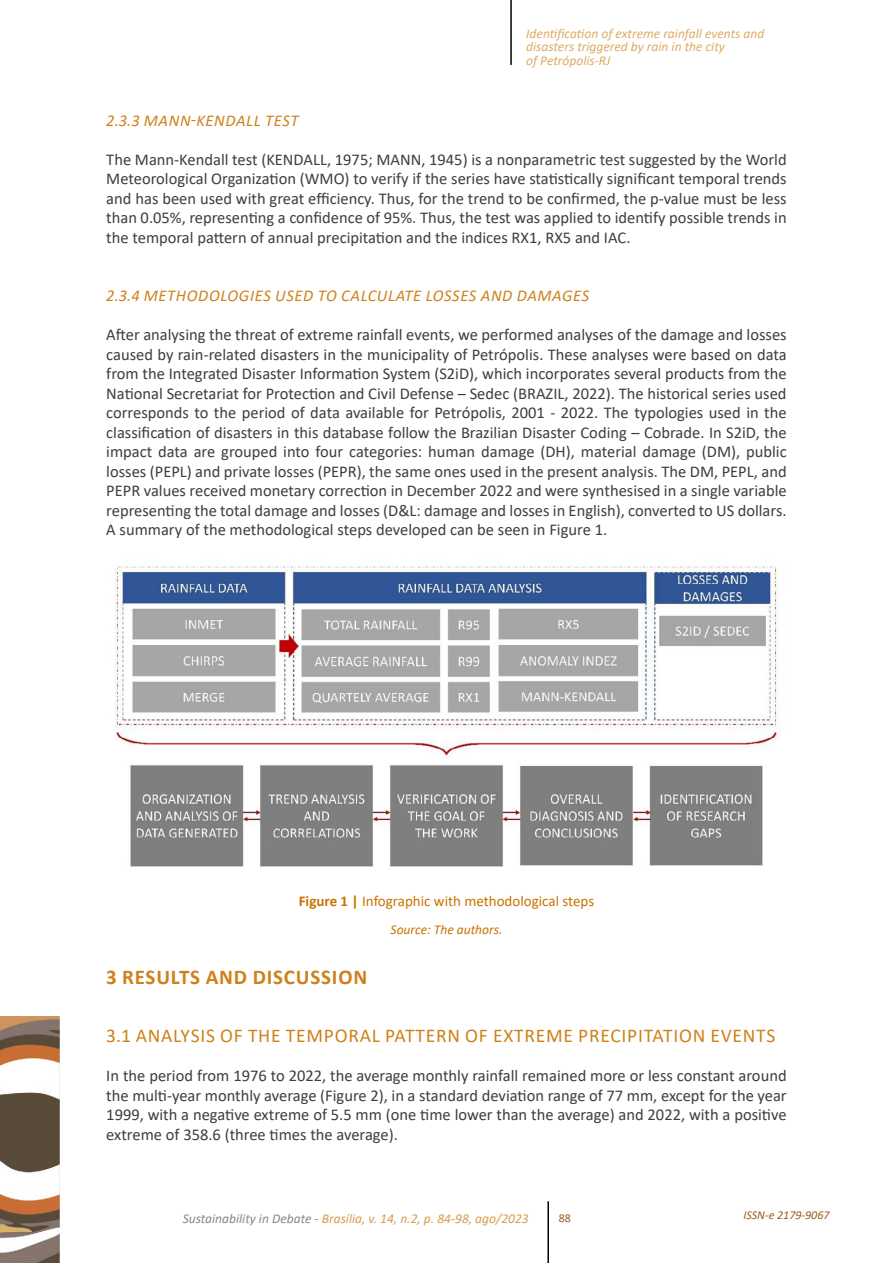
<style>
.page{position:relative;width:893px;height:1263px;background:#fff}
.page>*{position:absolute;margin:0;border:0;box-sizing:border-box;transform-origin:0 0}
.t1{font:700 21px "Calibri";letter-spacing:.04em;color:#ce811a}
.t2{font:19.5px "Calibri";letter-spacing:.04em;color:#ce811a}
.t3{font:16.5px/19.5px "Calibri";color:#3e3d40;text-align:justify}
.t4{font:italic 16.5px "Calibri";letter-spacing:.04em;color:#ce811a}
.t5{font:15px "Calibri";color:#c97300}
.t6{font:italic 13.5px/13.5px "Calibri";color:#dfab66}
.t7{font:italic 13.5px "Calibri";color:#d99d4d}
.t8{font:italic 13.5px "Calibri";color:#c97300}
.t9{font:italic 12px "Calibri";color:#995d19}
.t10{font:12px "Calibri";color:#995d19}
.s1{font-weight:700}
.s2{color:#87888a}
</style>
<div class="page">
<img style="left:0;top:1016px;width:60px;height:247px">
<hr style="left:510px;top:0;width:2px;height:65px;background:#000">
<hr style="left:547px;top:1201px;width:2px;height:62px;background:#000">
<img style="left:114px;top:566px;width:666px;height:301px">
<p class="t6" style="left:526px;top:26px;width:240px">Identification of extreme rainfall events and disasters triggered by rain in the city<br>of Petrópolis-RJ</p>
<p class="t4" style="left:106px;top:109px;width:194px">2.3.3 MANN-KENDALL TEST</p>
<p class="t3" style="left:106px;top:149px;width:682px">The Mann-Kendall test (KENDALL, 1975; MANN, 1945) is a nonparametric test suggested by the World Meteorological Organization (WMO) to verify if the series have statistically significant temporal trends and has been used with great efficiency. Thus, for the trend to be confirmed, the p-value must be less than 0.05%, representing a confidence of 95%. Thus, the test was applied to identify possible trends in the temporal pattern of annual precipitation and the indices RX1, RX5 and IAC.</p>
<p class="t4" style="left:106px;top:284px;width:484px">2.3.4 METHODOLOGIES USED TO CALCULATE LOSSES AND DAMAGES</p>
<p class="t3" style="left:106px;top:325px;width:682px">After analysing the threat of extreme rainfall events, we performed analyses of the damage and losses caused by rain-related disasters in the municipality of Petrópolis. These analyses were based on data from the Integrated Disaster Information System (S2iD), which incorporates several products from the National Secretariat for Protection and Civil Defense – Sedec (BRAZIL, 2022). The historical series used corresponds to the period of data available for Petrópolis, 2001 - 2022. The typologies used in the classification of disasters in this database follow the Brazilian Disaster Coding – Cobrade. In S2iD, the impact data are grouped into four categories: human damage (DH), material damage (DM), public losses (PEPL) and private losses (PEPR), the same ones used in the present analysis. The DM, PEPL, and PEPR values received monetary correction in December 2022 and were synthesised in a single variable representing the total damage and losses (D&amp;L: damage and losses in English), converted to US dollars.<br>A summary of the methodological steps developed can be seen in Figure 1.</p>
<p class="t5" style="left:299px;top:890px;width:297px"><span class="s1">Figure 1 |</span> Infographic with methodological steps</p>
<p class="t8" style="left:391px;top:920px;width:113px">Source: The authors.</p>
<p class="t1" style="left:106px;top:962px;width:262px">3 RESULTS AND DISCUSSION</p>
<p class="t2" style="left:106px;top:1022px;width:670px">3.1 ANALYSIS OF THE TEMPORAL PATTERN OF EXTREME PRECIPITATION EVENTS</p>
<p class="t3" style="left:106px;top:1066px;width:682px">In the period from 1976 to 2022, the average monthly rainfall remained more or less constant around the multi-year monthly average (Figure 2), in a standard deviation range of 77 mm, except for the year 1999, with a negative extreme of 5.5 mm (one time lower than the average) and 2022, with a positive extreme of 358.6 (three times the average).</p>
<p class="t7" style="left:183px;top:1209px;width:347px"><span class="s2">Sustainability in Debate -</span> Brasília, v. 14, n.2, p. 84-98, ago/2023</p>
<p class="t10" style="left:559px;top:1209px;width:14px">88</p>
<p class="t9" style="left:743px;top:1206px;width:88px">ISSN-e 2179-9067</p>
</div>
